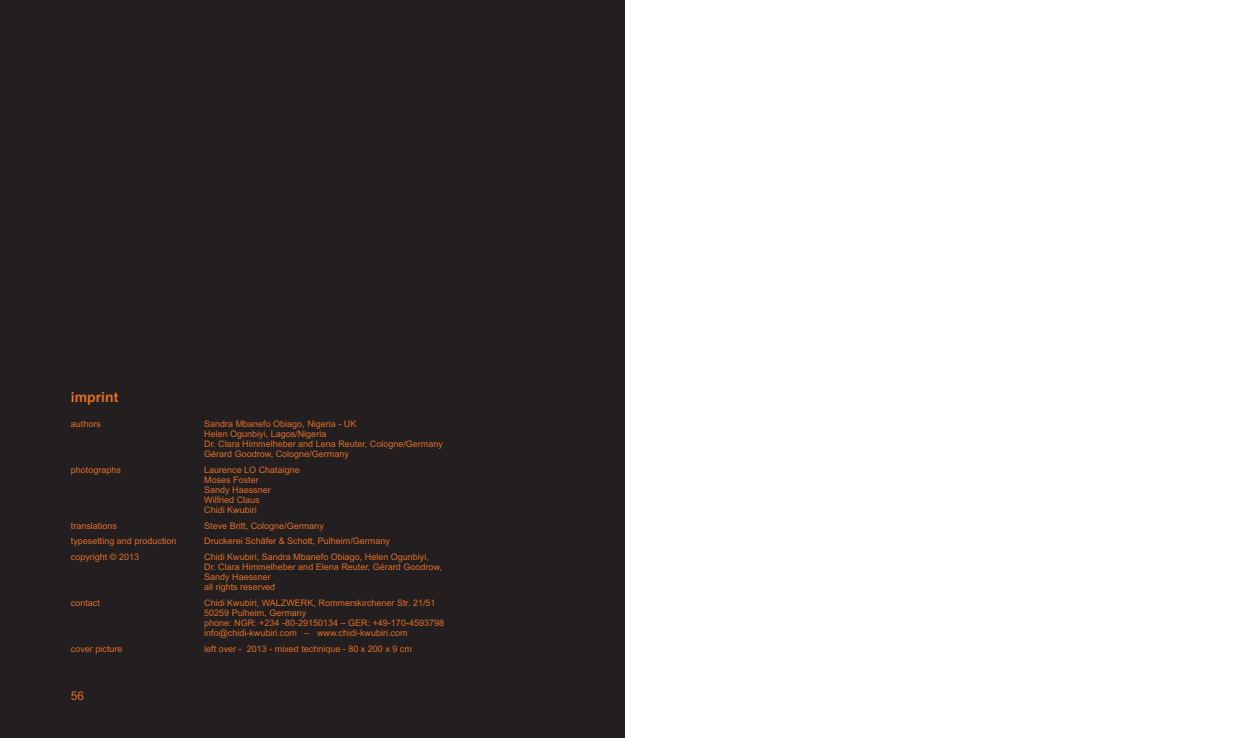
<style>
.page{position:relative;width:1248px;height:738px;background:#fff}
.page>*{position:absolute;margin:0;border:0;box-sizing:border-box;transform-origin:0 0}
.t1{font:700 14px "Arial";color:#e06d25}
.t2{font:12px "Arial";color:#e06d25}
.t3{font:9px/10px "Arial";color:#e06d25}
</style>
<div class="page">
<div style="left:0;top:0;width:624px;height:737px;background:#231f20"></div>
<h1 class="t1" style="left:71px;top:391px;width:49px">imprint</h1>
<p class="t3" style="left:71px;top:419px;width:32px">authors</p>
<p class="t3" style="left:204px;top:419px;width:240px">Sandra Mbanefo Obiago, Nigeria - UK<br>Helen Ogunbiyi, Lagos/Nigeria<br>Dr. Clara Himmelheber and Lena Reuter, Cologne/Germany Gérard Goodrow, Cologne/Germany</p>
<p class="t3" style="left:71px;top:465px;width:52px">photographs</p>
<p class="t3" style="left:204px;top:465px;width:97px">Laurence LO Chataigne<br>Moses Foster<br>Sandy Haessner<br>Wilfried Claus<br>Chidi Kwubiri</p>
<p class="t3" style="left:71px;top:521px;width:48px">translations</p>
<p class="t3" style="left:204px;top:521px;width:121px">Steve Britt, Cologne/Germany</p>
<p class="t3" style="left:71px;top:536px;width:107px">typesetting and production</p>
<p class="t3" style="left:204px;top:536px;width:187px">Druckerei Schäfer &amp; Schott, Pulheim/Germany</p>
<p class="t3" style="left:71px;top:552px;width:70px">copyright © 2013</p>
<p class="t3" style="left:204px;top:552px;width:239px">Chidi Kwubiri, Sandra Mbanefo Obiago, Helen Ogunbiyi, Dr. Clara Himmelheber and Elena Reuter, Gérard Goodrow, Sandy Haessner<br>all rights reserved</p>
<p class="t3" style="left:71px;top:598px;width:31px">contact</p>
<p class="t3" style="left:204px;top:598px;width:241px">Chidi Kwubiri, WALZWERK, Rommerskirchener Str. 21/51<br>50259 Pulheim, Germany<br>phone: NGR: +234 -80-29150134 – GER: +49-170-4593798 info@chidi-kwubiri.com – www.chidi-kwubiri.com</p>
<p class="t3" style="left:71px;top:643px;width:53px">cover picture</p>
<p class="t3" style="left:204px;top:643px;width:209px">left over - 2013 - mixed technique - 80 x 200 x 9 cm</p>
<h2 class="t2" style="left:71px;top:690px;width:15px">56</h2>
</div>
